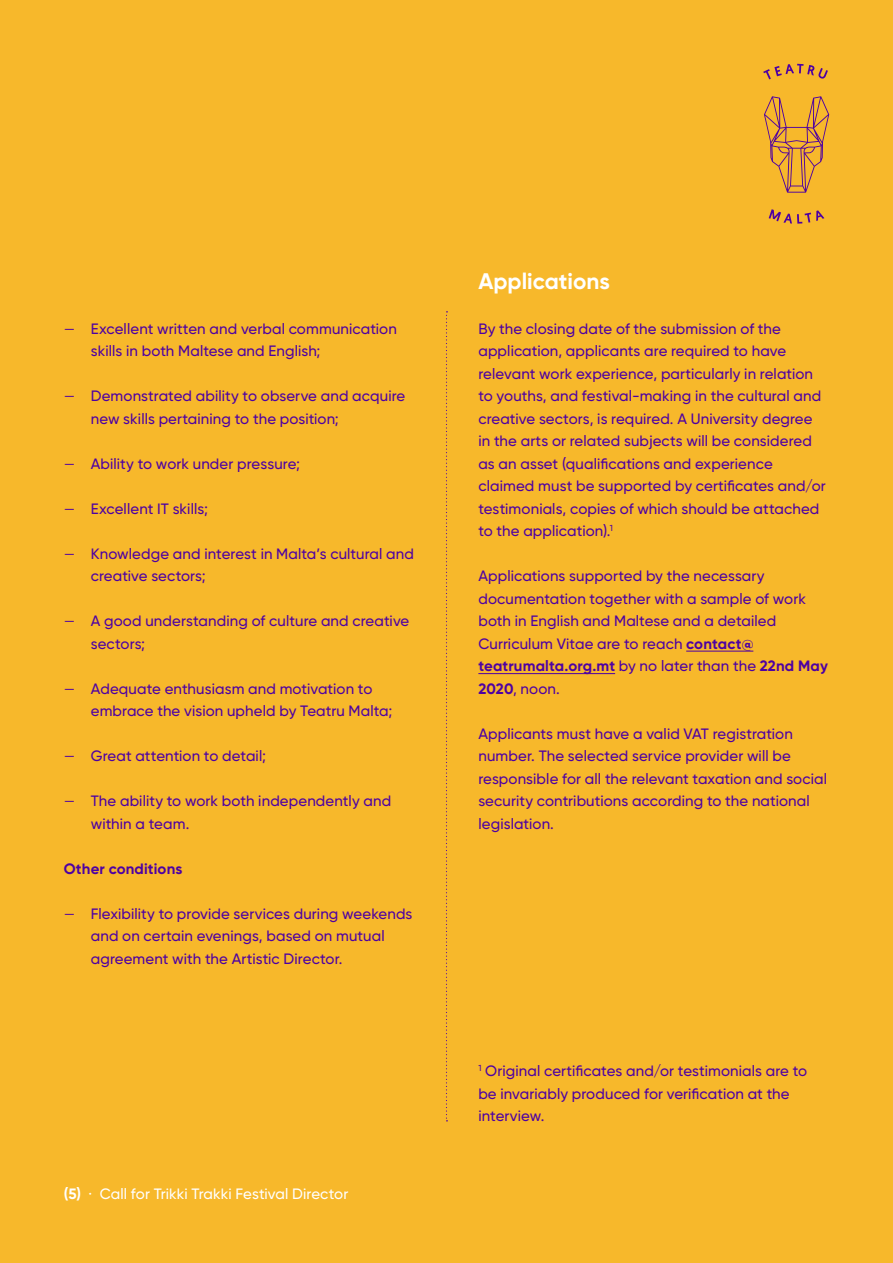
<style>
.page{position:relative;width:893px;height:1263px;background:#f7b82b}
.page>*{position:absolute;margin:0;border:0;box-sizing:border-box;transform-origin:0 0}
.t1{font:700 22.5px "Gilroy";color:#fff}
.t2{font:500 15px/22.5px "Gilroy";letter-spacing:.005em;color:#4d00a3}
.t3{font:500 15px "Gilroy";letter-spacing:.005em;color:#fff}
.t4{font:700 15px "Gilroy";letter-spacing:.01em;color:#4d00a3}
.s1{font-weight:400}
.s2{font-weight:700}
</style>
<div class="page">
<svg style="left:446px;top:311px;width:1px;height:810px"></svg>
<svg style="left:764px;top:96px;width:65px;height:97px"></svg>
<svg style="left:763px;top:64px;width:65px;height:15px"></svg>
<svg style="left:769px;top:209px;width:55px;height:15px"></svg>
<hr style="left:686px;top:651px;width:67px;height:1px;background:#4d00a3">
<hr style="left:478px;top:673px;width:137px;height:1px;background:#4d00a3">
<p class="t2" style="left:91px;top:317px;width:308px;text-indent:-27px"><span class="s1">—</span> Excellent written and verbal communication skills in both Maltese and English;</p>
<p class="t2" style="left:91px;top:385px;width:316px;text-indent:-27px"><span class="s1">—</span> Demonstrated ability to observe and acquire new skills pertaining to the position;</p>
<p class="t2" style="left:64px;top:452px;width:238px"><span class="s1">—</span> Ability to work under pressure;</p>
<p class="t2" style="left:64px;top:497px;width:146px"><span class="s1">—</span> Excellent IT skills;</p>
<p class="t2" style="left:91px;top:542px;width:325px;text-indent:-27px"><span class="s1">—</span> Knowledge and interest in Malta’s cultural and creative sectors;</p>
<p class="t2" style="left:91px;top:610px;width:320px;text-indent:-27px"><span class="s1">—</span> A good understanding of culture and creative sectors;</p>
<p class="t2" style="left:91px;top:677px;width:303px;text-indent:-27px"><span class="s1">—</span> Adequate enthusiasm and motivation to embrace the vision upheld by Teatru Malta;</p>
<p class="t2" style="left:64px;top:745px;width:204px"><span class="s1">—</span> Great attention to detail;</p>
<p class="t2" style="left:91px;top:790px;width:302px;text-indent:-27px"><span class="s1">—</span> The ability to work both independently and within a team.</p>
<p class="t4" style="left:64px;top:859px;width:120px">Other conditions</p>
<p class="t2" style="left:91px;top:902px;width:323px;text-indent:-27px"><span class="s1">—</span> Flexibility to provide services during weekends and on certain evenings, based on mutual agreement with the Artistic Director.</p>
<p class="t3" style="left:64px;top:1184px;width:286px"><span class="s2">(5)</span> · Call for Trikki Trakki Festival Director</p>
<h1 class="t1" style="left:478px;top:267px;width:133px">Applications</h1>
<p class="t2" style="left:478px;top:317px;width:349px">By the closing date of the submission of the application, applicants are required to have relevant work experience, particularly in relation to youths, and festival-making in the cultural and creative sectors, is required. A University degree in the arts or related subjects will be considered as an asset (qualifications and experience claimed must be supported by certificates and/or testimonials, copies of which should be attached to the application).<sup>1</sup></p>
<p class="t2" style="left:478px;top:565px;width:351px">Applications supported by the necessary documentation together with a sample of work both in English and Maltese and a detailed Curriculum Vitae are to reach <span class="s2">contact@ teatrumalta.org.mt</span> by no later than the <span class="s2">22nd May 2020</span>, noon.</p>
<p class="t2" style="left:478px;top:722px;width:350px">Applicants must have a valid VAT registration number. The selected service provider will be responsible for all the relevant taxation and social security contributions according to the national legislation.</p>
<p class="t2" style="left:478px;top:1060px;width:330px"><sup>1</sup> Original certificates and/or testimonials are to be invariably produced for verification at the interview.</p>
</div>
